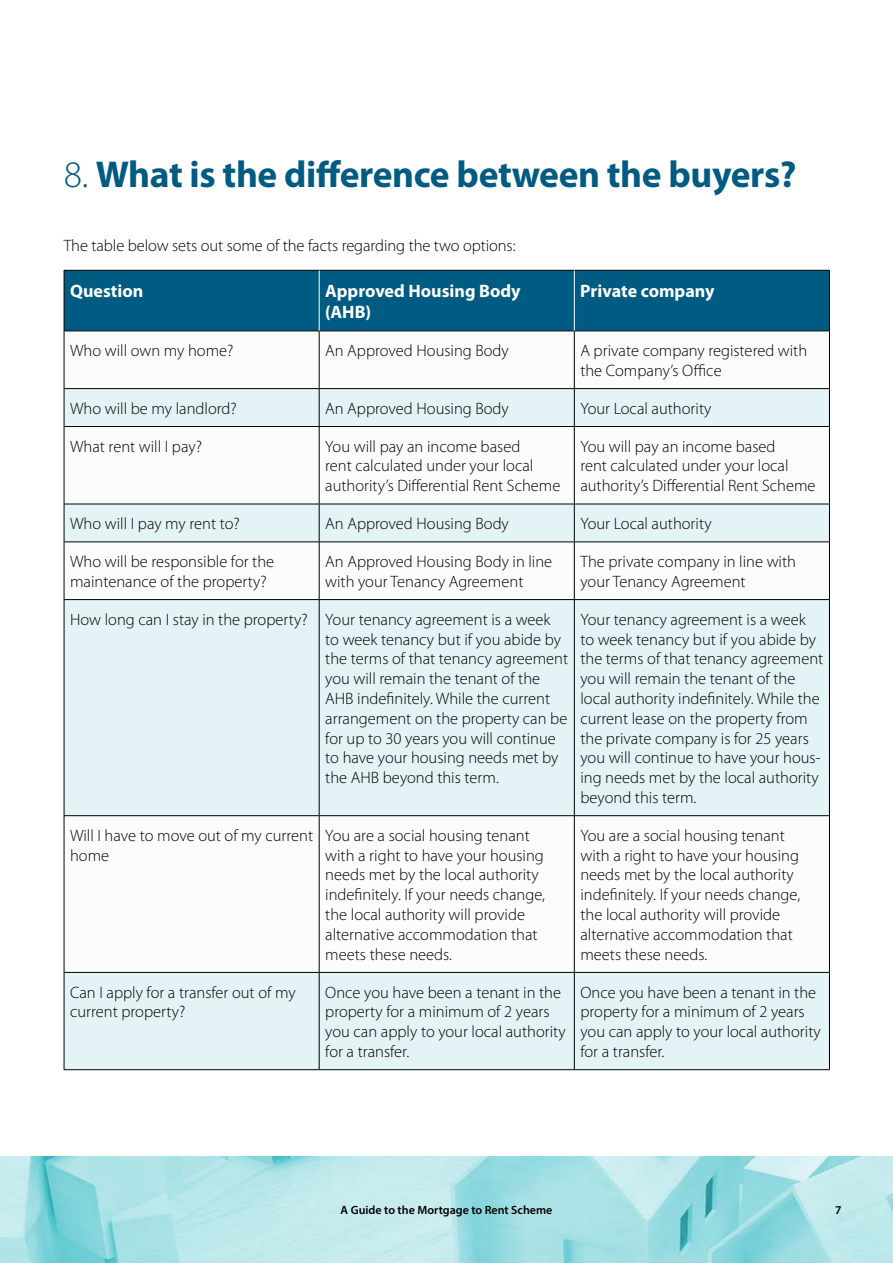
<style>
.page{position:relative;width:893px;height:1263px;background:#fff}
.page>*{position:absolute;margin:0;border:0;box-sizing:border-box;transform-origin:0 0}
.t1{font:700 37.5px "Myriad Pro";letter-spacing:-.01em;color:#005b82}
.t2{font:700 18px/21.6px "Myriad Pro";color:#fff}
.t3{font:300 16.5px/19.8px "Myriad Pro";color:#000}
.t4{font:600 12px "Myriad Pro";color:#000}
.s1{font-weight:300}
</style>
<div class="page">
<img style="left:0;top:1157px;width:893px;height:106px">
<div style="left:65px;top:271px;width:764px;height:60px;background:#005b82"></div>
<svg style="left:65px;top:389px;width:764px;height:680px;fill:#e4f3f5"></svg>
<hr style="left:64px;top:270px;width:255px;height:1px;background:#000">
<hr style="left:64px;top:271px;width:1px;height:60px;background:#000">
<hr style="left:319px;top:270px;width:255px;height:1px;background:#000">
<hr style="left:574px;top:270px;width:256px;height:1px;background:#000">
<hr style="left:829px;top:271px;width:1px;height:60px;background:#000">
<hr style="left:64px;top:331px;width:255px;height:1px;background:#000">
<hr style="left:64px;top:331px;width:1px;height:57px;background:#000">
<hr style="left:319px;top:331px;width:255px;height:1px;background:#000">
<hr style="left:319px;top:331px;width:1px;height:57px;background:#000">
<hr style="left:574px;top:331px;width:256px;height:1px;background:#000">
<hr style="left:574px;top:331px;width:1px;height:57px;background:#000">
<hr style="left:829px;top:331px;width:1px;height:57px;background:#000">
<hr style="left:64px;top:388px;width:255px;height:1px;background:#000">
<hr style="left:64px;top:389px;width:1px;height:37px;background:#000">
<hr style="left:319px;top:388px;width:255px;height:1px;background:#000">
<hr style="left:319px;top:389px;width:1px;height:37px;background:#000">
<hr style="left:574px;top:388px;width:256px;height:1px;background:#000">
<hr style="left:574px;top:389px;width:1px;height:37px;background:#000">
<hr style="left:829px;top:389px;width:1px;height:37px;background:#000">
<hr style="left:64px;top:426px;width:255px;height:1px;background:#000">
<hr style="left:64px;top:427px;width:1px;height:77px;background:#000">
<hr style="left:319px;top:426px;width:255px;height:1px;background:#000">
<hr style="left:319px;top:427px;width:1px;height:77px;background:#000">
<hr style="left:574px;top:426px;width:256px;height:1px;background:#000">
<hr style="left:574px;top:427px;width:1px;height:77px;background:#000">
<hr style="left:829px;top:427px;width:1px;height:77px;background:#000">
<hr style="left:64px;top:504px;width:255px;height:1px;background:#000">
<hr style="left:64px;top:504px;width:1px;height:38px;background:#000">
<hr style="left:319px;top:504px;width:255px;height:1px;background:#000">
<hr style="left:319px;top:504px;width:1px;height:38px;background:#000">
<hr style="left:574px;top:504px;width:256px;height:1px;background:#000">
<hr style="left:574px;top:504px;width:1px;height:38px;background:#000">
<hr style="left:829px;top:504px;width:1px;height:38px;background:#000">
<hr style="left:64px;top:542px;width:255px;height:1px;background:#000">
<hr style="left:64px;top:542px;width:1px;height:57px;background:#000">
<hr style="left:319px;top:542px;width:255px;height:1px;background:#000">
<hr style="left:319px;top:542px;width:1px;height:57px;background:#000">
<hr style="left:574px;top:542px;width:256px;height:1px;background:#000">
<hr style="left:574px;top:542px;width:1px;height:57px;background:#000">
<hr style="left:829px;top:542px;width:1px;height:57px;background:#000">
<hr style="left:64px;top:599px;width:255px;height:1px;background:#000">
<hr style="left:64px;top:600px;width:1px;height:215px;background:#000">
<hr style="left:319px;top:599px;width:255px;height:1px;background:#000">
<hr style="left:319px;top:600px;width:1px;height:215px;background:#000">
<hr style="left:574px;top:599px;width:256px;height:1px;background:#000">
<hr style="left:574px;top:600px;width:1px;height:215px;background:#000">
<hr style="left:829px;top:600px;width:1px;height:215px;background:#000">
<hr style="left:64px;top:815px;width:255px;height:1px;background:#000">
<hr style="left:64px;top:816px;width:1px;height:156px;background:#000">
<hr style="left:319px;top:815px;width:255px;height:1px;background:#000">
<hr style="left:319px;top:816px;width:1px;height:156px;background:#000">
<hr style="left:574px;top:815px;width:256px;height:1px;background:#000">
<hr style="left:574px;top:816px;width:1px;height:156px;background:#000">
<hr style="left:829px;top:816px;width:1px;height:156px;background:#000">
<hr style="left:64px;top:972px;width:255px;height:1px;background:#000">
<hr style="left:64px;top:973px;width:1px;height:96px;background:#000">
<hr style="left:319px;top:972px;width:255px;height:1px;background:#000">
<hr style="left:319px;top:973px;width:1px;height:96px;background:#000">
<hr style="left:574px;top:972px;width:256px;height:1px;background:#000">
<hr style="left:574px;top:973px;width:1px;height:96px;background:#000">
<hr style="left:829px;top:973px;width:1px;height:96px;background:#000">
<hr style="left:64px;top:1069px;width:255px;height:1px;background:#000">
<hr style="left:319px;top:1069px;width:255px;height:1px;background:#000">
<hr style="left:574px;top:1069px;width:256px;height:1px;background:#000">
<hr style="left:319px;top:271px;width:1px;height:60px;background:#fff">
<hr style="left:574px;top:271px;width:1px;height:60px;background:#fff">
<h1 class="t1" style="left:64px;top:149px;width:734px"><span class="s1">8.</span> What is the difference between the buyers?</h1>
<p class="t3" style="left:64px;top:236px;width:453px">The table below sets out some of the facts regarding the two options:</p>
<p class="t2" style="left:70px;top:279px;width:75px">Question</p>
<p class="t2" style="left:325px;top:279px;width:197px">Approved Housing Body (AHB)</p>
<p class="t2" style="left:580px;top:279px;width:136px">Private company</p>
<p class="t3" style="left:70px;top:340px;width:165px">Who will own my home?</p>
<p class="t3" style="left:325px;top:340px;width:185px">An Approved Housing Body</p>
<p class="t3" style="left:580px;top:340px;width:228px">A private company registered with the Company’s Office</p>
<p class="t3" style="left:70px;top:398px;width:168px">Who will be my landlord?</p>
<p class="t3" style="left:325px;top:398px;width:185px">An Approved Housing Body</p>
<p class="t3" style="left:580px;top:398px;width:133px">Your Local authority</p>
<p class="t3" style="left:70px;top:436px;width:133px">What rent will I pay?</p>
<p class="t3" style="left:325px;top:436px;width:237px">You will pay an income based<br>rent calculated under your local authority’s Differential Rent Scheme</p>
<p class="t3" style="left:580px;top:436px;width:237px">You will pay an income based<br>rent calculated under your local authority’s Differential Rent Scheme</p>
<p class="t3" style="left:70px;top:514px;width:171px">Who will I pay my rent to?</p>
<p class="t3" style="left:325px;top:514px;width:185px">An Approved Housing Body</p>
<p class="t3" style="left:580px;top:514px;width:133px">Your Local authority</p>
<p class="t3" style="left:70px;top:551px;width:206px">Who will be responsible for the maintenance of the property?</p>
<p class="t3" style="left:325px;top:551px;width:228px">An Approved Housing Body in line with your Tenancy Agreement</p>
<p class="t3" style="left:580px;top:551px;width:217px">The private company in line with your Tenancy Agreement</p>
<p class="t3" style="left:325px;top:609px;width:244px;text-indent:-255px">How long can I stay in the property? Your tenancy agreement is a week to week tenancy but if you abide by the terms of that tenancy agreement you will remain the tenant of the AHB indefinitely. While the current arrangement on the property can be for up to 30 years you will continue to have your housing needs met by the AHB beyond this term.</p>
<p class="t3" style="left:580px;top:609px;width:244px">Your tenancy agreement is a week to week tenancy but if you abide by the terms of that tenancy agreement you will remain the tenant of the local authority indefinitely. While the current lease on the property from the private company is for 25 years you will continue to have your hous&shy;ing needs met by the local authority beyond this term.</p>
<p class="t3" style="left:70px;top:825px;width:245px">Will I have to move out of my current home</p>
<p class="t3" style="left:325px;top:825px;width:221px">You are a social housing tenant with a right to have your housing needs met by the local authority indefinitely. If your needs change, the local authority will provide alternative accommodation that meets these needs.</p>
<p class="t3" style="left:580px;top:825px;width:221px">You are a social housing tenant with a right to have your housing needs met by the local authority indefinitely. If your needs change, the local authority will provide alternative accommodation that meets these needs.</p>
<p class="t3" style="left:70px;top:982px;width:227px">Can I apply for a transfer out of my current property?</p>
<p class="t3" style="left:325px;top:982px;width:242px">Once you have been a tenant in the property for a minimum of 2 years you can apply to your local authority for a transfer.</p>
<p class="t3" style="left:580px;top:982px;width:242px">Once you have been a tenant in the property for a minimum of 2 years you can apply to your local authority for a transfer.</p>
<p class="t4" style="left:341px;top:1203px;width:213px">A Guide to the Mortgage to Rent Scheme</p>
<p class="t4" style="left:835px;top:1203px;width:8px">7</p>
</div>
